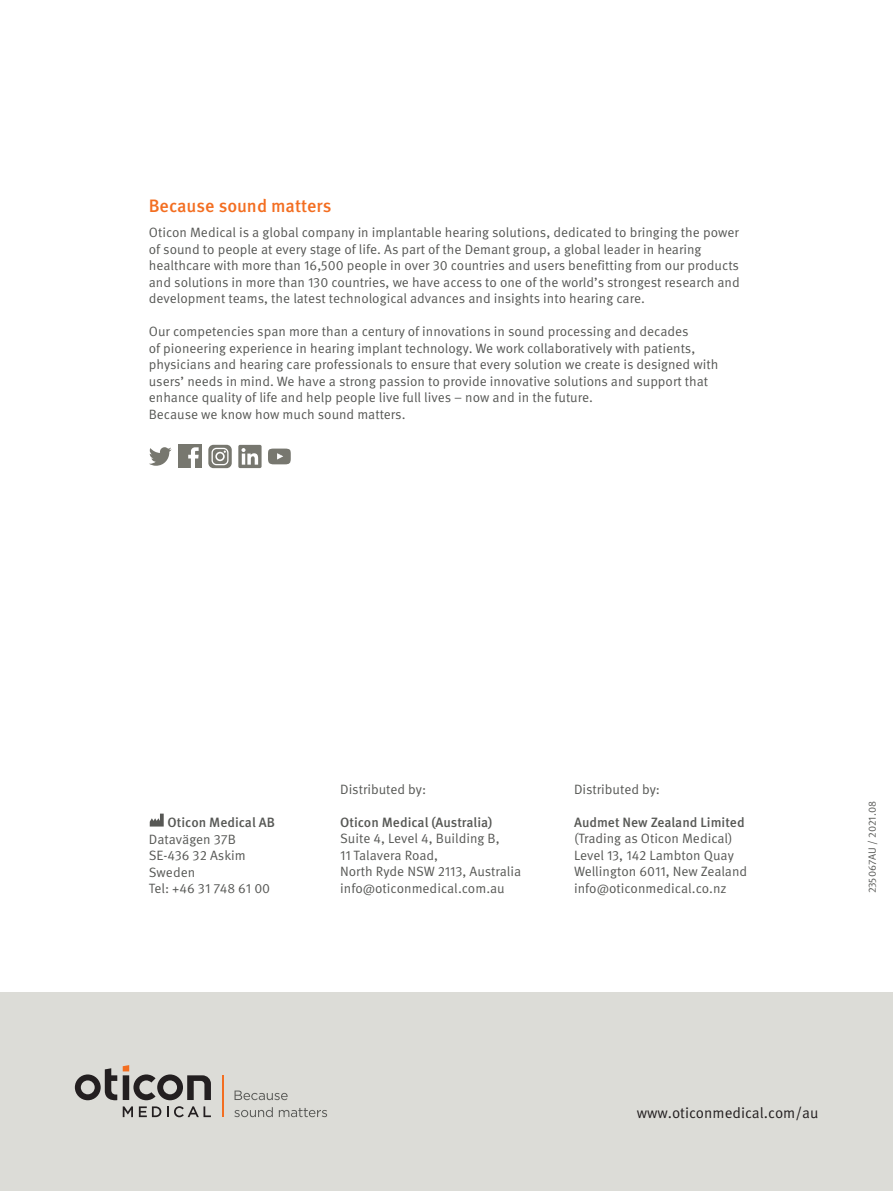
<style>
.page{position:relative;width:893px;height:1191px;background:#fff}
.page>*{position:absolute;margin:0;border:0;box-sizing:border-box;transform-origin:0 0}
.t1{font:500 18px "Meta Pro OM";color:#f36e21}
.t2{font:15px "Meta Pro OM";color:#231f20}
.t3{font:13.5px/16.5px "Meta Pro OM";color:#575855}
.t4{font:500 13.5px "Meta Pro OM";color:#575855}
.t5{font:10.5px "Meta Pro OM";color:#575855}
</style>
<div class="page">
<div style="left:0;top:992px;width:893px;height:199px;background:#dcdcd7"></div>
<svg style="left:234px;top:1107px;width:39px;height:10px"></svg>
<svg style="left:279px;top:1108px;width:48px;height:9px"></svg>
<svg style="left:235px;top:1090px;width:53px;height:10px"></svg>
<hr style="left:222px;top:1075px;width:1px;height:42px;background:#f36e21">
<svg style="left:123px;top:1106px;width:10px;height:11px"></svg>
<svg style="left:139px;top:1106px;width:22px;height:11px"></svg>
<svg style="left:167px;top:1106px;width:44px;height:11px"></svg>
<svg style="left:75px;top:1068px;width:42px;height:32px"></svg>
<svg style="left:123px;top:1065px;width:88px;height:35px"></svg>
<svg style="left:149px;top:447px;width:23px;height:19px"></svg>
<div style="left:178px;top:445px;width:24px;height:23px;background:#77776f"></div>
<svg style="left:188px;top:447px;width:11px;height:21px"></svg>
<svg style="left:208px;top:445px;width:24px;height:23px"></svg>
<svg style="left:212px;top:448px;width:17px;height:17px"></svg>
<div style="left:238px;top:445px;width:24px;height:23px;background:#77776f;border-radius:2px"></div>
<svg style="left:241px;top:448px;width:17px;height:16px"></svg>
<div style="left:268px;top:448px;width:23px;height:16px;background:#77776f;border-radius:6px"></div>
<svg style="left:277px;top:453px;width:6px;height:6px"></svg>
<svg style="left:150px;top:813px;width:14px;height:13px"></svg>
<h1 class="t1" style="left:149px;top:195px;width:184px">Because sound matters</h1>
<p class="t3" style="left:149px;top:224px;width:592px">Oticon Medical is a global company in implantable hearing solutions, dedicated to bringing the power of sound to people at every stage of life. As part of the Demant group, a global leader in hearing healthcare with more than 16,500 people in over 30 countries and users benefitting from our products and solutions in more than 130 countries, we have access to one of the world’s strongest research and development teams, the latest technological advances and insights into hearing care.</p>
<p class="t3" style="left:149px;top:323px;width:571px">Our competencies span more than a century of innovations in sound processing and decades<br>of pioneering experience in hearing implant technology. We work collaboratively with patients, physicians and hearing care professionals to ensure that every solution we create is designed with users’ needs in mind. We have a strong passion to provide innovative solutions and support that enhance quality of life and help people live full lives – now and in the future.<br>Because we know how much sound matters.</p>
<p class="t4" style="left:168px;top:814px;width:109px">Oticon Medical AB</p>
<p class="t3" style="left:149px;top:831px;width:123px">Datavägen 37B<br>SE-436 32 Askim<br>Sweden<br>Tel: +46 31 748 61 00</p>
<p class="t3" style="left:340px;top:781px;width:88px">Distributed by:</p>
<p class="t4" style="left:340px;top:814px;width:154px">Oticon Medical (Australia)</p>
<p class="t3" style="left:340px;top:830px;width:183px">Suite 4, Level 4, Building B,<br>11 Talavera Road,<br>North Ryde NSW 2113, Australia info@oticonmedical.com.au</p>
<p class="t3" style="left:574px;top:781px;width:88px">Distributed by:</p>
<p class="t4" style="left:574px;top:814px;width:172px">Audmet New Zealand Limited</p>
<p class="t3" style="left:574px;top:830px;width:175px">(Trading as Oticon Medical)<br>Level 13, 142 Lambton Quay<br>Wellington 6011, New Zealand info@oticonmedical.co.nz</p>
<p class="t5" style="left:866px;top:893px;width:94px;rotate:-90deg">235067AU / 2021.08</p>
<p class="t2" style="left:637px;top:1104px;width:183px">www.oticonmedical.com/au</p>
</div>
